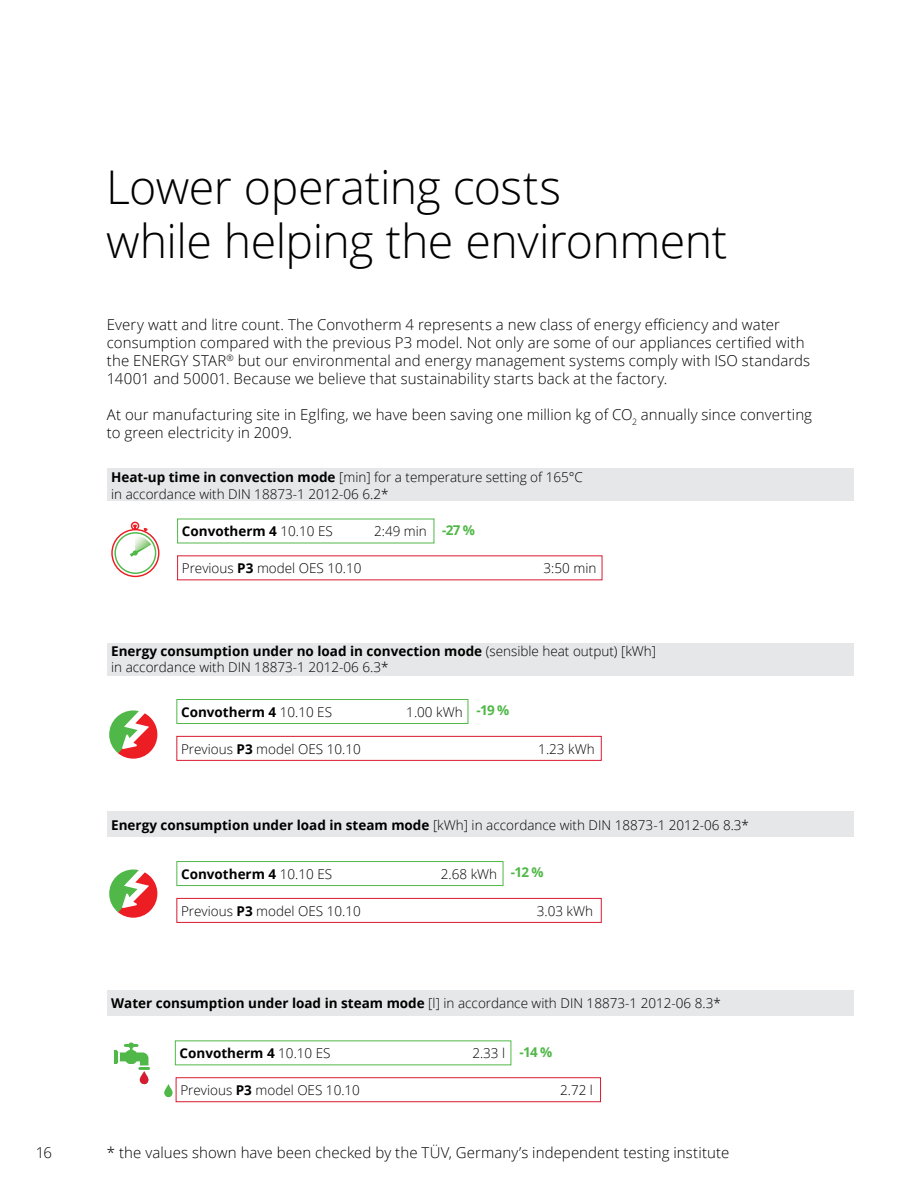
<style>
.page{position:relative;width:918px;height:1188px;background:#fff}
.page>*{position:absolute;margin:0;border:0;box-sizing:border-box;transform-origin:0 0}
.t1{font:300 46.5px/54px "Open Sans";letter-spacing:-.01em;color:#000}
.t2{font:300 15px/18px "Open Sans";letter-spacing:.005em;color:#000}
.t3{font:300 13.5px/16.2px "Open Sans";color:#000}
.t4{font:700 13.5px "Open Sans";color:#000}
.t5{font:700 13.5px "Open Sans";letter-spacing:-.05em;color:#50b848}
.s1{font-weight:700}
.s2{font-weight:300}
</style>
<div class="page">
<div style="left:176px;top:1077px;width:425px;height:25px;border:1px solid #da1a32"></div>
<img style="left:114px;top:1042px;width:36px;height:28px">
<img style="left:139px;top:1071px;width:10px;height:13px">
<img style="left:144px;top:1084px;width:34px;height:15px">
<div style="left:176px;top:861px;width:327px;height:25px;border:1px solid #50b848"></div>
<div style="left:176px;top:898px;width:426px;height:25px;border:1px solid #da1a32"></div>
<div style="left:176px;top:699px;width:292px;height:25px;border:1px solid #50b848"></div>
<div style="left:176px;top:736px;width:426px;height:25px;border:1px solid #da1a32"></div>
<svg style="left:109px;top:710px;width:48px;height:49px"></svg>
<svg style="left:109px;top:870px;width:48px;height:48px"></svg>
<svg style="left:112px;top:530px;width:47px;height:46px"></svg>
<div style="left:111px;top:529px;width:48px;height:48px;border:1px solid #ed1d24;border-radius:50%"></div>
<div style="left:115px;top:533px;width:41px;height:40px;background:#fff;border-radius:50%"></div>
<div style="left:114px;top:532px;width:42px;height:42px;border:1px solid #50b848;border-radius:50%"></div>
<div style="left:131px;top:522px;width:8px;height:8px;border:1px solid #ed1d24;border-radius:50%"></div>
<svg style="left:130px;top:525px;width:21px;height:32px"></svg>
<div style="left:107px;top:812px;width:747px;height:25px;background:#e6e7e8"></div>
<div style="left:107px;top:990px;width:747px;height:26px;background:#e6e7e8"></div>
<div style="left:107px;top:643px;width:747px;height:33px;background:#e6e7e8"></div>
<div style="left:107px;top:468px;width:747px;height:33px;background:#e6e7e8"></div>
<p class="t2" style="left:36px;top:1143px;width:18px">16</p>
<h1 class="t1" style="left:106px;top:158px;width:623px">Lower operating costs<br>while helping the environment</h1>
<p class="t2" style="left:107px;top:315px;width:705px">Every watt and litre count. The Convotherm 4 represents a new class of energy efficiency and water consumption compared with the previous P3 model. Not only are some of our appliances certified with the ENERGY STAR<sup>®</sup> but our environmental and energy management systems comply with ISO standards 14001 and 50001. Because we believe that sustainability starts back at the factory.</p>
<p class="t2" style="left:107px;top:405px;width:707px">At our manufacturing site in Eglfing, we have been saving one million kg of CO<sub>2</sub> annually since converting to green electricity in 2009.</p>
<p class="t3" style="left:111px;top:469px;width:473px"><span class="s1">Heat-up time in convection mode</span> [min] for a temperature setting of 165°C in accordance with DIN 18873-1 2012-06 6.2*</p>
<p class="t5" style="left:442px;top:520px;width:34px">-27 %</p>
<p class="t4" style="left:182px;top:522px;width:153px">Convotherm 4 <span class="s2">10.10 ES</span></p>
<p class="t3" style="left:374px;top:523px;width:54px">2:49 min</p>
<p class="t3" style="left:182px;top:560px;width:181px">Previous <span class="s1">P3</span> model OES 10.10</p>
<p class="t3" style="left:544px;top:560px;width:54px">3:50 min</p>
<p class="t3" style="left:111px;top:643px;width:547px"><span class="s1">Energy consumption under no load in convection mode</span> (sensible heat output) [kWh] in accordance with DIN 18873-1 2012-06 6.3*</p>
<p class="t5" style="left:476px;top:701px;width:34px">-19 %</p>
<p class="t4" style="left:181px;top:702px;width:153px">Convotherm 4 <span class="s2">10.10 ES</span></p>
<p class="t3" style="left:406px;top:703px;width:58px">1.00 kWh</p>
<p class="t3" style="left:181px;top:740px;width:181px">Previous <span class="s1">P3</span> model OES 10.10</p>
<p class="t3" style="left:538px;top:740px;width:58px">1.23 kWh</p>
<p class="t3" style="left:111px;top:816px;width:639px"><span class="s1">Energy consumption under load in steam mode</span> [kWh] in accordance with DIN 18873-1 2012-06 8.3*</p>
<p class="t5" style="left:511px;top:863px;width:34px">-12 %</p>
<p class="t4" style="left:181px;top:864px;width:153px">Convotherm 4 <span class="s2">10.10 ES</span></p>
<p class="t3" style="left:441px;top:865px;width:58px">2.68 kWh</p>
<p class="t3" style="left:181px;top:902px;width:181px">Previous <span class="s1">P3</span> model OES 10.10</p>
<p class="t3" style="left:537px;top:902px;width:58px">3.03 kWh</p>
<p class="t3" style="left:111px;top:995px;width:611px"><span class="s1">Water consumption under load in steam mode</span> [l] in accordance with DIN 18873-1 2012-06 8.3*</p>
<p class="t5" style="left:520px;top:1042px;width:34px">-14 %</p>
<p class="t4" style="left:180px;top:1044px;width:153px">Convotherm 4 <span class="s2">10.10 ES</span></p>
<p class="t3" style="left:472px;top:1045px;width:34px">2.33 l</p>
<p class="t3" style="left:180px;top:1082px;width:181px">Previous <span class="s1">P3</span> model OES 10.10</p>
<p class="t3" style="left:560px;top:1082px;width:34px">2.72 l</p>
<p class="t2" style="left:107px;top:1143px;width:624px">* the values shown have been checked by the TÜV, Germany’s independent testing institute</p>
</div>
